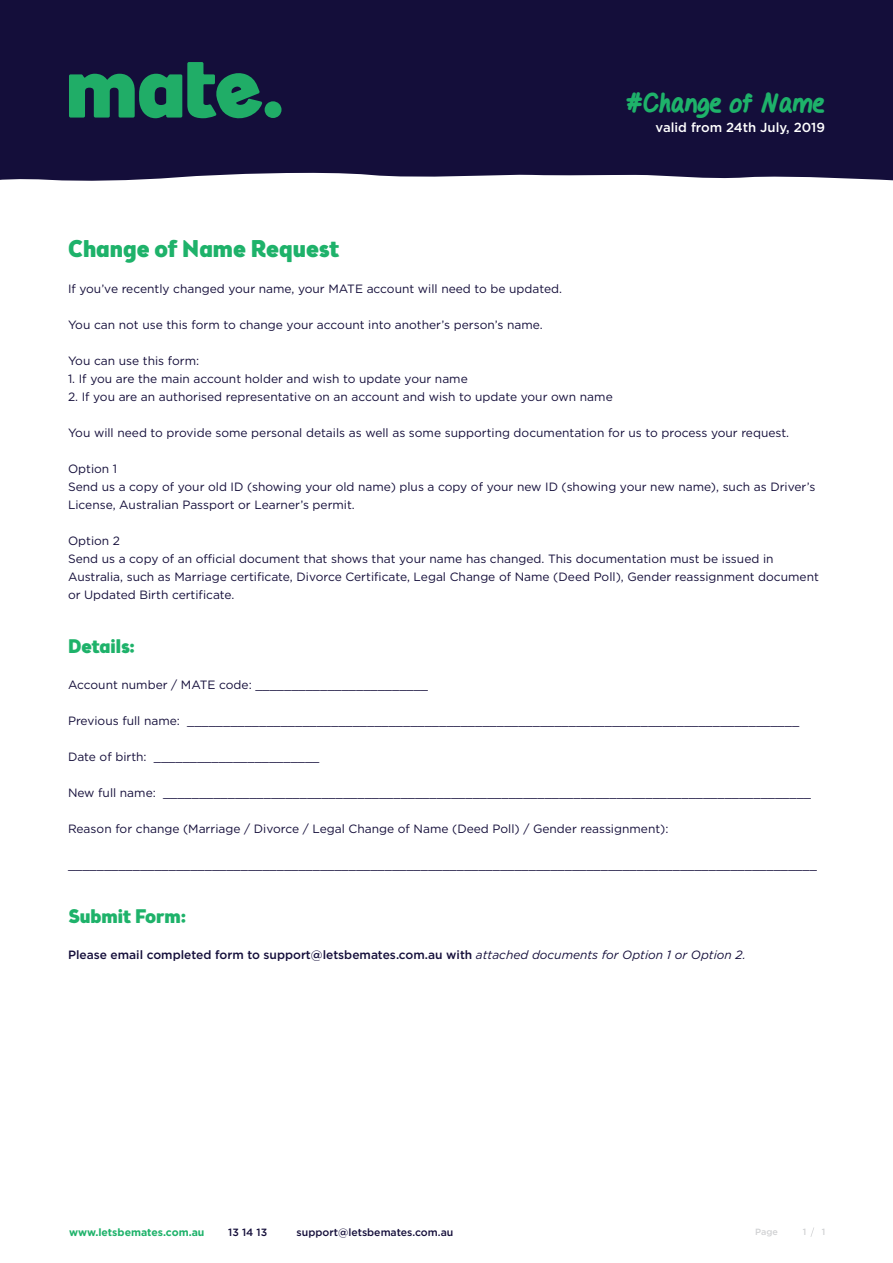
<style>
.page{position:relative;width:893px;height:1263px;background:#fff}
.page>*{position:absolute;margin:0;border:0;box-sizing:border-box;transform-origin:0 0}
.t1{font:800 26.55px "Gel Pen";color:#1eb26a}
.t2{font:900 24px "Brooklyn Samuels Five";color:#1eb26a}
.Body{font:900 19.5px "Brooklyn Samuels Five";color:#1eb26a}
.t3{font:500 13.05px "Gotham";color:#fff}
.Body-2{font:12px/18px "Gotham";color:#140e3a}
.Body-3{font:500 12px "Gotham";color:#140e3a}
.t4{font:500 10.5px "Gotham";color:#140e3a}
.t5{font:700 10.5px "Gotham";color:#1eb26a}
.t6{font:500 9px "Gotham";color:#d1d2d4}
.s1{font-weight:400;font-style:italic}
</style>
<div class="page">
<div style="left:0;top:0;width:893px;height:181px;background:#140e3a"></div>
<svg style="left:69px;top:62px;width:212px;height:57px;background:#1a6452"></svg>
<svg style="left:810px;top:1227px;width:4px;height:10px"></svg>
<h1 class="t1" style="left:626px;top:91px;width:200px">#Change of Name</h1>
<p class="t3" style="left:656px;top:118px;width:171px">valid from 24th July, 2019</p>
<p class="t2" style="left:68px;top:234px;width:273px">Change of Name Request</p>
<p class="Body-2" style="left:68px;top:279px;width:496px">If you’ve recently changed your name, your MATE account will need to be updated.</p>
<p class="Body-2" style="left:68px;top:315px;width:476px">You can not use this form to change your account into another’s person’s name.</p>
<p class="Body-2" style="left:68px;top:351px;width:133px">You can use this form:</p>
<p class="Body-2" style="left:68px;top:369px;width:401px">1. If you are the main account holder and wish to update your name</p>
<p class="Body-2" style="left:68px;top:387px;width:546px">2. If you are an authorised representative on an account and wish to update your own name</p>
<p class="Body-2" style="left:68px;top:423px;width:723px">You will need to provide some personal details as well as some supporting documentation for us to process your request.</p>
<p class="Body-2" style="left:68px;top:459px;width:51px">Option 1</p>
<p class="Body-2" style="left:68px;top:477px;width:749px">Send us a copy of your old ID (showing your old name) plus a copy of your new ID (showing your new name), such as Driver’s<br>License, Australian Passport or Learner’s permit.</p>
<p class="Body-2" style="left:68px;top:531px;width:54px">Option 2</p>
<p class="Body-2" style="left:68px;top:549px;width:752px">Send us a copy of an official document that shows that your name has changed. This documentation must be issued in<br>Australia, such as Marriage certificate, Divorce Certificate, Legal Change of Name (Deed Poll), Gender reassignment document or Updated Birth certificate.</p>
<p class="Body" style="left:68px;top:635px;width:69px">Details:</p>
<p class="Body-2" style="left:68px;top:675px;width:362px">Account number / MATE code: ________________________</p>
<p class="Body-2" style="left:68px;top:711px;width:733px">Previous full name: _____________________________________________________________________________________</p>
<p class="Body-2" style="left:68px;top:747px;width:253px">Date of birth: _______________________</p>
<p class="Body-2" style="left:68px;top:783px;width:745px">New full name: __________________________________________________________________________________________</p>
<p class="Body-2" style="left:68px;top:819px;width:602px">Reason for change (Marriage / Divorce / Legal Change of Name (Deed Poll) / Gender reassignment):</p>
<p class="Body-2" style="left:68px;top:855px;width:750px">________________________________________________________________________________________________________</p>
<p class="Body" style="left:68px;top:905px;width:120px">Submit Form:</p>
<p class="Body-3" style="left:68px;top:947px;width:679px">Please email completed form to support@letsbemates.com.au with <span class="s1">attached documents for Option 1 or Option 2.</span></p>
<p class="t5" style="left:69px;top:1225px;width:137px">www.letsbemates.com.au</p>
<p class="t4" style="left:228px;top:1225px;width:40px">13 14 13</p>
<p class="t4" style="left:297px;top:1225px;width:158px">support@letsbemates.com.au</p>
<p class="t6" style="left:755px;top:1225px;width:24px">Page</p>
<p class="t6" style="left:803px;top:1225px;width:5px">1</p>
<p class="t6" style="left:822px;top:1225px;width:5px">1</p>
</div>
